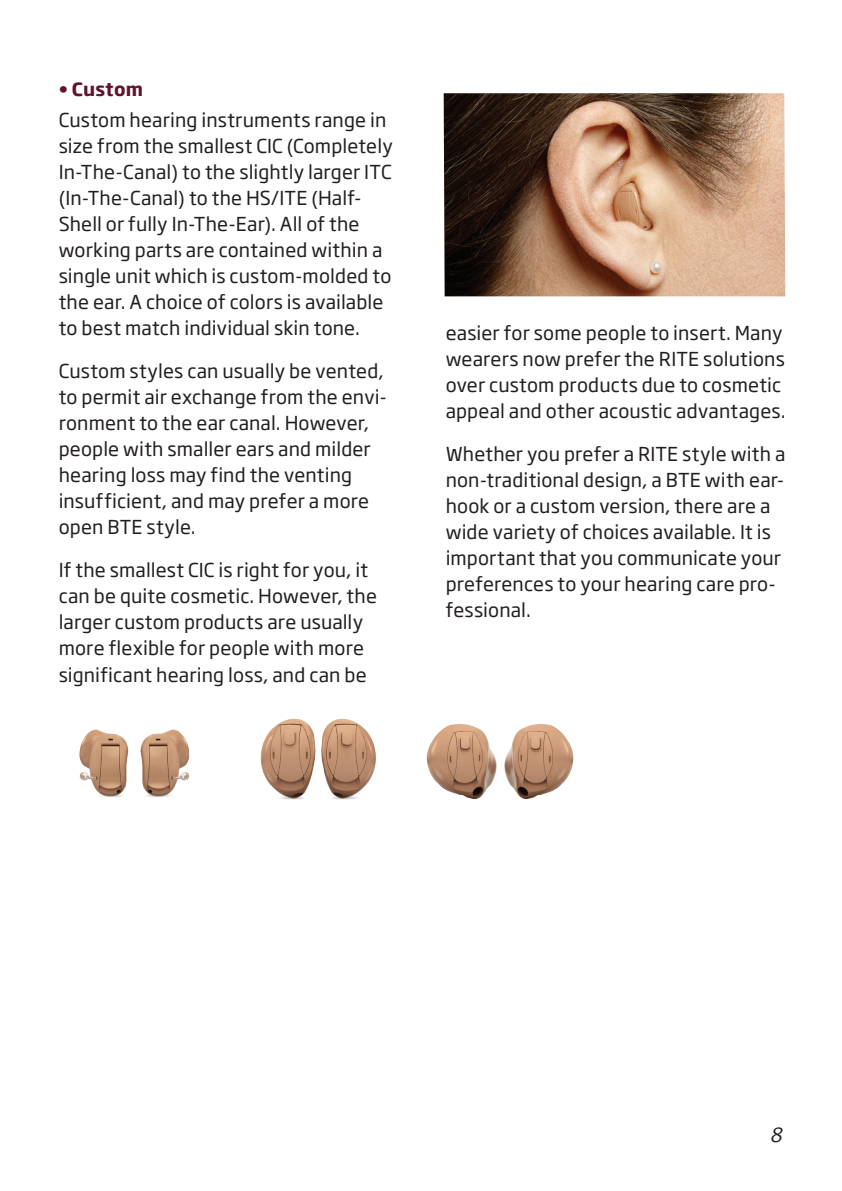
<style>
.page{position:relative;width:842px;height:1191px;background:#fff}
.page>*{position:absolute;margin:0;border:0;box-sizing:border-box;transform-origin:0 0}
.t1{font:italic 22px "Meta Pro";color:#231f20}
.text{font:19px/26px "Soho Gothic Pro";letter-spacing:.01em;color:#231f20}
.sm_head{font:700 18px "Soho Gothic Pro";letter-spacing:.01em;color:#5f132f}
</style>
<div class="page">
<img style="left:260px;top:718px;width:116px;height:82px">
<img style="left:79px;top:729px;width:111px;height:68px">
<img style="left:426px;top:724px;width:71px;height:75px">
<img style="left:504px;top:724px;width:70px;height:75px">
<img style="left:444px;top:93px;width:341px;height:203px">
<p class="sm_head" style="left:59px;top:75px;width:86px">• Custom</p>
<p class="text" style="left:59px;top:106px;width:336px">Custom hearing instruments range in size from the smallest CIC (Completely In-The-Canal) to the slightly larger ITC (In-The-Canal) to the HS/ITE (Half-Shell or fully In-The-Ear). All of the working parts are contained within a single unit which is custom-molded to the ear. A choice of colors is available to best match individual skin tone.</p>
<p class="text" style="left:59px;top:357px;width:330px">Custom styles can usually be vented, to permit air exchange from the envi&shy;ronment to the ear canal. However, people with smaller ears and milder hearing loss may find the venting insufficient, and may prefer a more open BTE style.</p>
<p class="text" style="left:59px;top:556px;width:320px">If the smallest CIC is right for you, it can be quite cosmetic. However, the larger custom products are usually more flexible for people with more significant hearing loss, and can be</p>
<p class="text" style="left:446px;top:319px;width:342px">easier for some people to insert. Many wearers now prefer the RITE solutions over custom products due to cosmetic appeal and other acoustic advantages.</p>
<p class="text" style="left:446px;top:440px;width:341px">Whether you prefer a RITE style with a non-traditional design, a BTE with ear&shy;hook or a custom version, there are a wide variety of choices available. It is important that you communicate your preferences to your hearing care pro&shy;fessional.</p>
<p class="t1" style="left:770px;top:1120px;width:14px">8</p>
</div>
